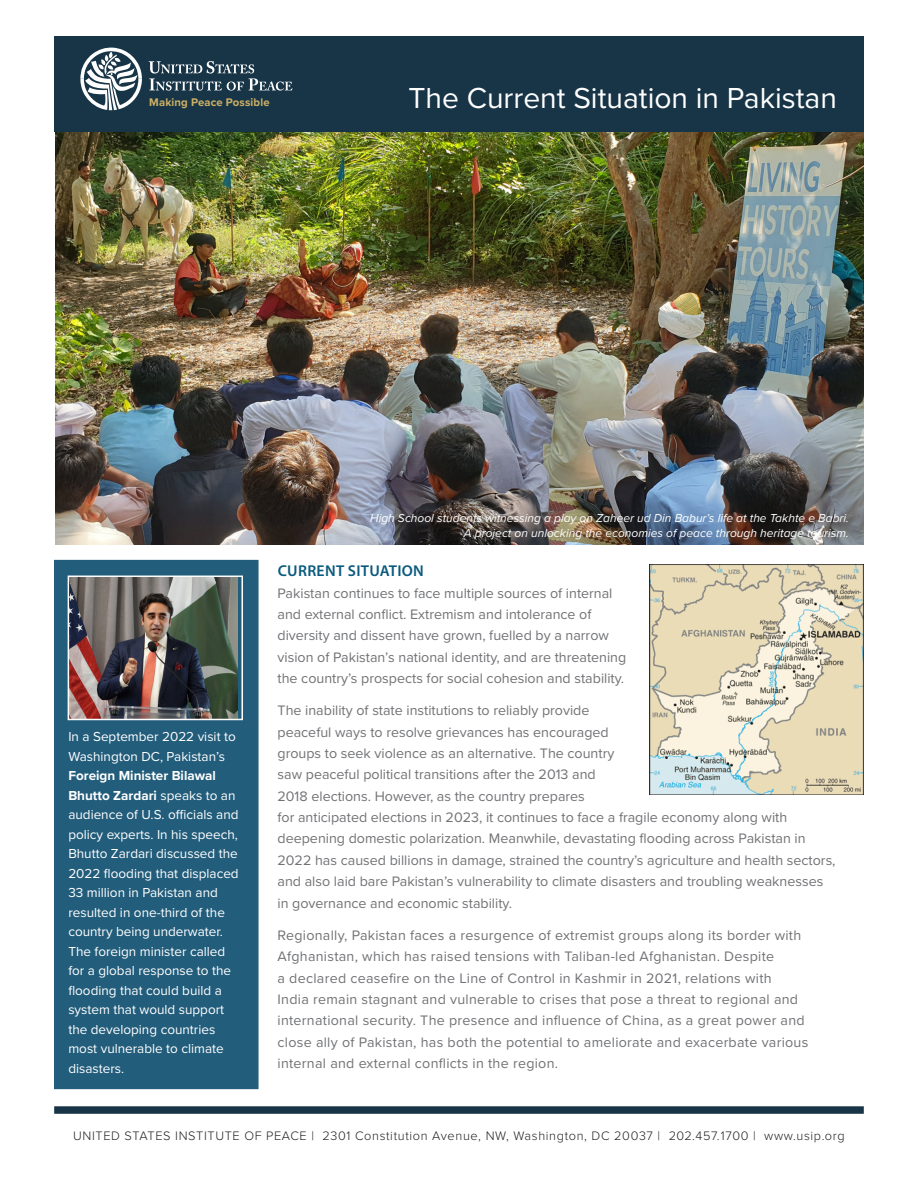
<style>
.page{position:relative;width:918px;height:1188px;background:#fff}
.page>*{position:absolute;margin:0;border:0;box-sizing:border-box;transform-origin:0 0}
.t1{font:30px "Proxima Nova";color:#fff}
.Subhead{font:600 15.75px "Myriad Pro";letter-spacing:.02em;color:#0a5a7e}
.BodyCopy{font:14.25px/21.3px "Proxima Nova";color:#717275}
.BodyCopy-2{font:14.25px/21.5px "Proxima Nova";letter-spacing:.02em;color:#717275}
.BodyCopy-3{font:13.5px/19.5px "Proxima Nova";color:#fff}
.t2{font:300 12.75px "Proxima Nova";letter-spacing:.05em;color:#231f20}
.t3{font:italic 12px/15px "Proxima Nova";color:#fff;text-align:right}
.t4{font:700 11.4px "Proxima Nova";letter-spacing:.01em;color:#cdb166}
.s1{font-weight:700}
</style>
<div class="page">
<div style="left:54px;top:1106px;width:810px;height:8px;background:#183547"></div>
<div style="left:54px;top:560px;width:205px;height:529px;background:#225d7b;border:2px solid #225d7b"></div>
<img style="left:56px;top:132px;width:808px;height:412px">
<div style="left:54px;top:37px;width:810px;height:95px;background:#183547"></div>
<svg style="left:80px;top:48px;width:62px;height:62px"></svg>
<svg style="left:149px;top:61px;width:143px;height:30px"></svg>
<img style="left:649px;top:565px;width:215px;height:230px">
<img style="left:71px;top:579px;width:167px;height:138px">
<div style="left:68px;top:576px;width:175px;height:144px;border:2px solid #fff"></div>
<p class="t4" style="left:149px;top:96px;width:122px">Making Peace Possible</p>
<p class="t1" style="left:409px;top:76px;width:430px">The Current Situation in Pakistan</p>
<p class="BodyCopy-3" style="left:68px;top:727px;width:172px">In a September 2022 visit to<br>Washington DC, Pakistan’s<br><span class="s1">Foreign Minister Bilawal<br>Bhutto Zardari</span> speaks to an audience of U.S. officials and policy experts. In his speech,<br>Bhutto Zardari discussed the<br>2022 flooding that displaced<br>33 million in Pakistan and resulted in one-third of the country being underwater.<br>The foreign minister called for a global response to the flooding that could build a system that would support the developing countries most vulnerable to climate disasters.</p>
<p class="t3" style="left:370px;top:509px;width:480px">High School students witnessing a play on Zaheer ud Din Babur’s life at the Takhte e Babri.<br>A project on unlocking the economies of peace through heritage tourism.</p>
<p class="Subhead" style="left:278px;top:561px;width:148px">CURRENT SITUATION</p>
<p class="BodyCopy" style="left:278px;top:582px;width:350px">Pakistan continues to face multiple sources of internal and external conflict. Extremism and intolerance of diversity and dissent have grown, fuelled by a narrow vision of Pakistan’s national identity, and are threatening the country’s prospects for social cohesion and stability.</p>
<p class="BodyCopy" style="left:278px;top:699px;width:560px">The inability of state institutions to reliably provide<br>peaceful ways to resolve grievances has encouraged<br>groups to seek violence as an alternative. The country<br>saw peaceful political transitions after the 2013 and<br>2018 elections. However, as the country prepares<br>for anticipated elections in 2023, it continues to face a fragile economy along with deepening domestic polarization. Meanwhile, devastating flooding across Pakistan in 2022 has caused billions in damage, strained the country’s agriculture and health sectors, and also laid bare Pakistan’s vulnerability to climate disasters and troubling weaknesses in governance and economic stability.</p>
<p class="BodyCopy-2" style="left:278px;top:924px;width:532px">Regionally, Pakistan faces a resurgence of extremist groups along its border with Afghanistan, which has raised tensions with Taliban-led Afghanistan. Despite<br>a declared ceasefire on the Line of Control in Kashmir in 2021, relations with<br>India remain stagnant and vulnerable to crises that pose a threat to regional and international security. The presence and influence of China, as a great power and close ally of Pakistan, has both the potential to ameliorate and exacerbate various internal and external conflicts in the region.</p>
<p class="t2" style="left:73px;top:1126px;width:773px">UNITED STATES INSTITUTE OF PEACE | 2301 Constitution Avenue, NW, Washington, DC 20037 | 202.457.1700 | www.usip.org</p>
</div>
